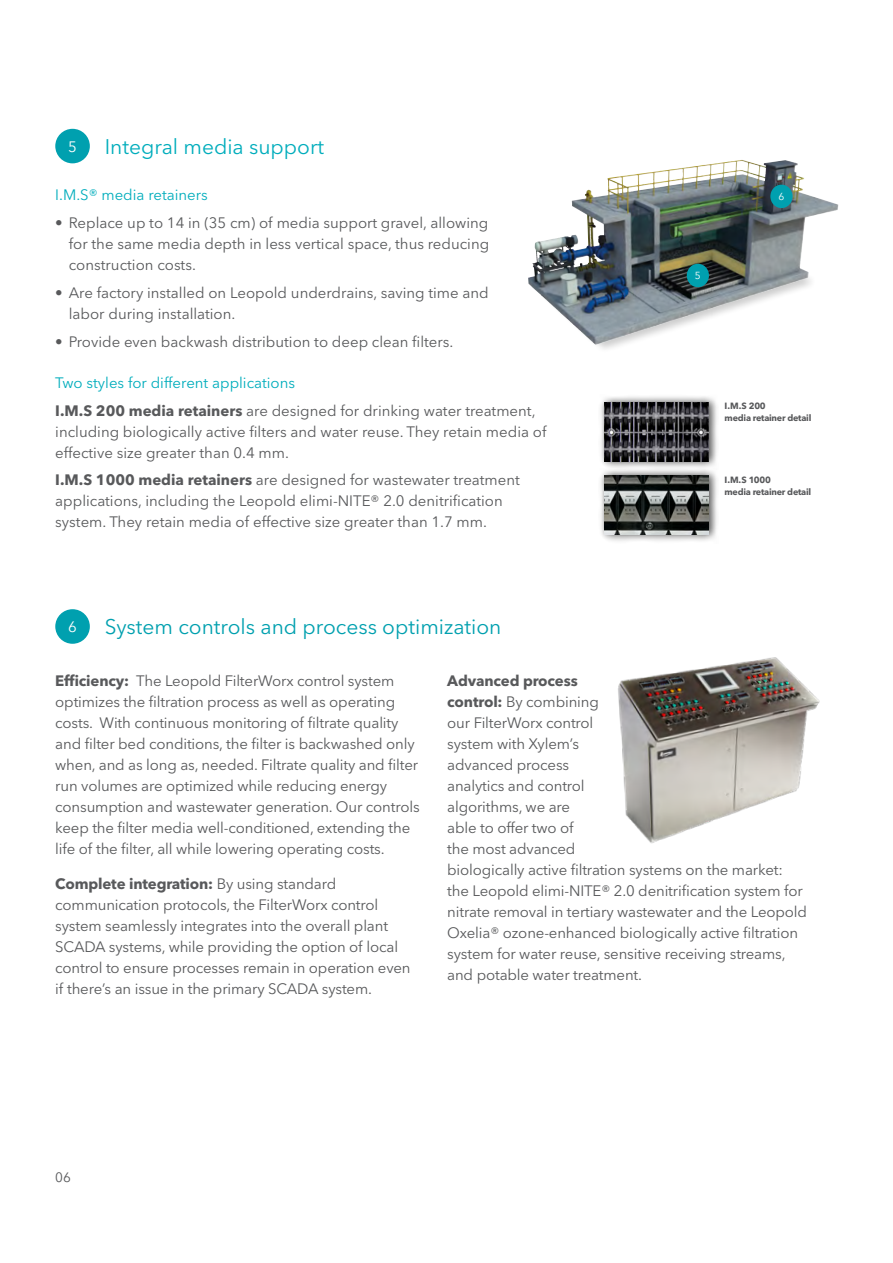
<style>
.page{position:relative;width:893px;height:1263px;background:#fff}
.page>*{position:absolute;margin:0;border:0;box-sizing:border-box;transform-origin:0 0}
.t1{font:21px "Avenir Next LT Pro";color:#00a0af}
.t2{font:21px "Avenir Next LT Pro";color:#00adbc}
.t3{font:15px/21px "Avenir Next LT Pro";letter-spacing:-.01em;color:#58595b}
.t4{font:15px "Avenir Next LT Pro";color:#00adbc}
.t5{font:15px "Avenir Next LT Pro";color:#fff}
.t6{font:13.5px "Avenir Next LT Pro";color:#58595b}
.t7{font:10.2px "Avenir Next LT Pro";color:#fff}
.t8{font:700 9px/12px "Avenir Next LT Pro";letter-spacing:-.025em;color:#58595b}
.s1{color:#00adbc}
.s2{font-weight:700}
</style>
<div class="page">
<div style="left:598px;top:394px;width:121px;height:76px;background:#000;opacity:.75"></div>
<img style="left:604px;top:402px;width:104px;height:59px">
<img style="left:618px;top:657px;width:202px;height:187px">
<div style="left:598px;top:468px;width:121px;height:75px;background:#000;opacity:.75"></div>
<img style="left:604px;top:476px;width:104px;height:59px">
<div style="left:536px;top:240px;width:282px;height:114px;background:#000;opacity:.2"></div>
<svg style="left:533px;top:236px;width:270px;height:102px"></svg>
<img style="left:572px;top:160px;width:167px;height:49px">
<div style="left:687px;top:264px;width:22px;height:23px;background:#00a0af;border-radius:50%"></div>
<div style="left:770px;top:185px;width:23px;height:23px;background:#00a0af;border-radius:50%"></div>
<div style="left:55px;top:129px;width:35px;height:34px;background:#00a0af;border-radius:50%"></div>
<div style="left:55px;top:609px;width:35px;height:35px;background:#00a0af;border-radius:50%"></div>
<p class="t5" style="left:68px;top:138px;width:10px">5</p>
<h1 class="t2" style="left:105px;top:134px;width:221px">Integral media support</h1>
<p class="t4" style="left:55px;top:186px;width:154px">I.M.S® media retainers</p>
<p class="t3" style="left:69px;top:212px;width:422px;text-align:justify;text-indent:-14px">• Replace up to 14 in (35 cm) of media support gravel, allowing for the same media depth in less vertical space, thus reducing construction costs.</p>
<p class="t3" style="left:69px;top:282px;width:421px;text-indent:-14px">• Are factory installed on Leopold underdrains, saving time and labor during installation.</p>
<p class="t3" style="left:55px;top:331px;width:400px">• Provide even backwash distribution to deep clean filters.</p>
<p class="t3" style="left:55px;top:369px;width:482px;line-height:27.8px"><span class="s1">Two styles for different applications<br></span><span class="s2">I.M.S 200 media retainers</span> are designed for drinking water treatment,</p>
<p class="t3" style="left:55px;top:421px;width:493px">including biologically active filters and water reuse. They retain media of effective size greater than 0.4 mm.</p>
<p class="t3" style="left:55px;top:470px;width:466px"><span class="s2">I.M.S 1000 media retainers</span> are designed for wastewater treatment applications, including the Leopold elimi-NITE® 2.0 denitrification system. They retain media of effective size greater than 1.7 mm.</p>
<p class="t5" style="left:68px;top:618px;width:10px">6</p>
<h1 class="t1" style="left:105px;top:614px;width:398px">System controls and process optimization</h1>
<p class="t7" style="left:695px;top:270px;width:7px">5</p>
<p class="t7" style="left:778px;top:191px;width:7px">6</p>
<p class="t8" style="left:725px;top:400px;width:88px">I.M.S 200<br>media retainer detail</p>
<p class="t8" style="left:724px;top:473px;width:88px">I.M.S 1000<br>media retainer detail</p>
<p class="t3" style="left:55px;top:671px;width:366px"><span class="s2">Efficiency:</span> The Leopold FilterWorx control system optimizes the filtration process as well as operating costs. With continuous monitoring of filtrate quality and filter bed conditions, the filter is backwashed only when, and as long as, needed. Filtrate quality and filter run volumes are optimized while reducing energy consumption and wastewater generation. Our controls keep the filter media well-conditioned, extending the life of the filter, all while lowering operating costs.</p>
<p class="t3" style="left:55px;top:873px;width:357px"><span class="s2">Complete integration:</span> By using standard communication protocols, the FilterWorx control system seamlessly integrates into the overall plant SCADA systems, while providing the option of local control to ensure processes remain in operation even if there’s an issue in the primary SCADA system.</p>
<p class="t3" style="left:447px;top:671px;width:361px"><span class="s2">Advanced process<br>control:</span> By combining<br>our FilterWorx control<br>system with Xylem’s<br>advanced process<br>analytics and control<br>algorithms, we are<br>able to offer two of<br>the most advanced<br>biologically active filtration systems on the market: the Leopold elimi-NITE® 2.0 denitrification system for nitrate removal in tertiary wastewater and the Leopold<br>Oxelia® ozone-enhanced biologically active filtration system for water reuse, sensitive receiving streams, and potable water treatment.</p>
<p class="t6" style="left:55px;top:1169px;width:17px">06</p>
</div>
